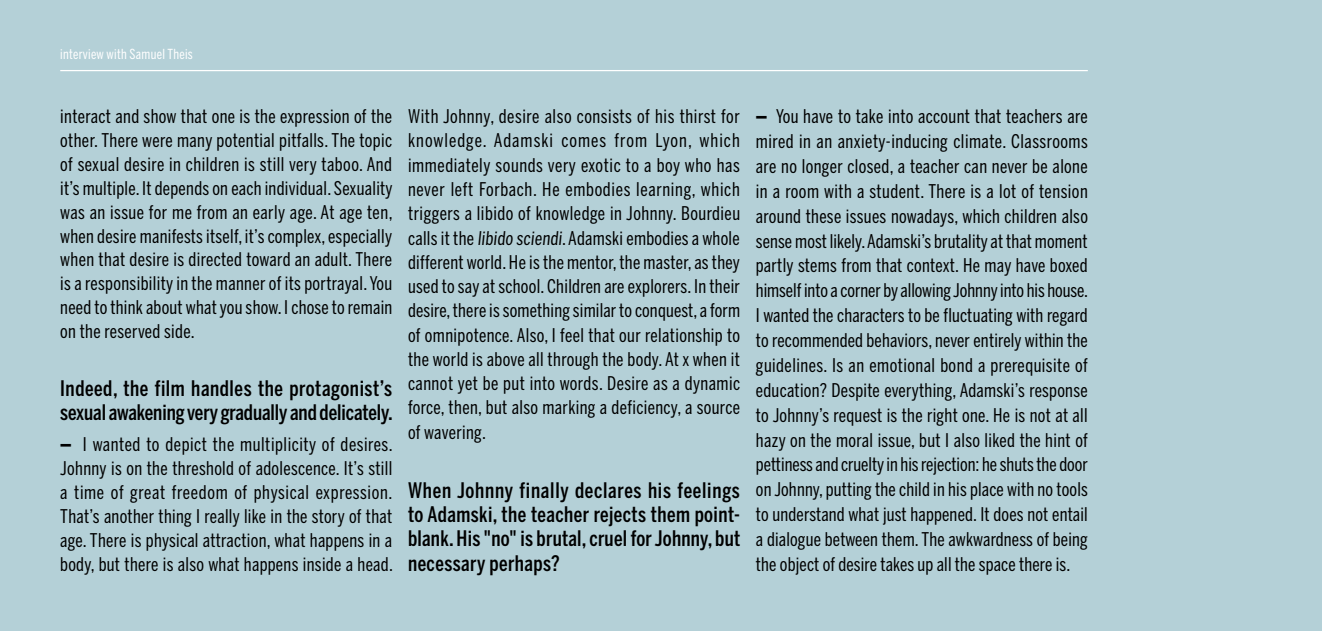
<style>
.page{position:relative;width:1322px;height:631px;background:#b4d0d7}
.page>*{position:absolute;margin:0;border:0;box-sizing:border-box;transform-origin:0 0}
.t1{font:500 21.25px/24.2px "Benton Sans Comp";letter-spacing:.01em;color:#000}
.t2{font:18.75px/24.9px "Benton Sans Comp";letter-spacing:.015em;color:#000;text-align:justify}
.t3{font:13.75px "Benton Sans Comp";letter-spacing:.02em;color:#fff}
.s1{font-weight:900}
</style>
<div class="page">
<hr style="left:60px;top:70px;width:1028px;height:1px;background:#fff">
<p class="t3" style="left:60px;top:46px;width:134px">interview with Samuel Theis</p>
<p class="t2" style="left:60px;top:104px;width:334px;line-height:23.9px">interact and show that one is the expression of the other. There were many potential pitfalls. The topic of sexual desire in children is still very taboo. And it’s multiple. It depends on each individual. Sexuality was an issue for me from an early age. At age ten, when desire manifests itself, it’s complex, especially when that desire is directed toward an adult. There is a responsibility in the manner of its portrayal. You need to think about what you show. I chose to remain on the reserved side.</p>
<p class="t1" style="left:60px;top:377px;width:334px;line-height:23.9px">Indeed, the film handles the protagonist’s sexual awakening very gradually and delicately.</p>
<p class="t2" style="left:60px;top:432px;width:334px;line-height:23.9px"><span class="s1">—</span> I wanted to depict the multiplicity of desires.<br>Johnny is on the threshold of adolescence. It’s still a time of great freedom of physical expression.<br>That’s another thing I really like in the story of that age. There is physical attraction, what happens in a body, but there is also what happens inside a head.</p>
<p class="t2" style="left:408px;top:104px;width:334px;line-height:24.2px">With Johnny, desire also consists of his thirst for knowledge. Adamski comes from Lyon, which immediately sounds very exotic to a boy who has never left Forbach. He embodies learning, which triggers a libido of knowledge in Johnny. Bourdieu calls it the libido sciendi. Adamski embodies a whole different world. He is the mentor, the master, as they used to say at school. Children are explorers. In their desire, there is something similar to conquest, a form of omnipotence. Also, I feel that our relationship to the world is above all through the body. At x when it cannot yet be put into words. Desire as a dynamic force, then, but also marking a deficiency, a source of wavering.</p>
<p class="t1" style="left:408px;top:478px;width:334px;text-align:justify">When Johnny finally declares his feelings to Adamski, the teacher rejects them point&shy;blank. His "no" is brutal, cruel for Johnny, but necessary perhaps?</p>
<p class="t2" style="left:756px;top:104px;width:334px"><span class="s1">—</span> You have to take into account that teachers are mired in an anxiety-inducing climate. Classrooms are no longer closed, a teacher can never be alone in a room with a student. There is a lot of tension around these issues nowadays, which children also sense most likely. Adamski’s brutality at that moment partly stems from that context. He may have boxed himself into a corner by allowing Johnny into his house.<br>I wanted the characters to be fluctuating with regard to recommended behaviors, never entirely within the guidelines. Is an emotional bond a prerequisite of education? Despite everything, Adamski’s response to Johnny’s request is the right one. He is not at all hazy on the moral issue, but I also liked the hint of pettiness and cruelty in his rejection: he shuts the door on Johnny, putting the child in his place with no tools to understand what just happened. It does not entail a dialogue between them. The awkwardness of being the object of desire takes up all the space there is.</p>
</div>
